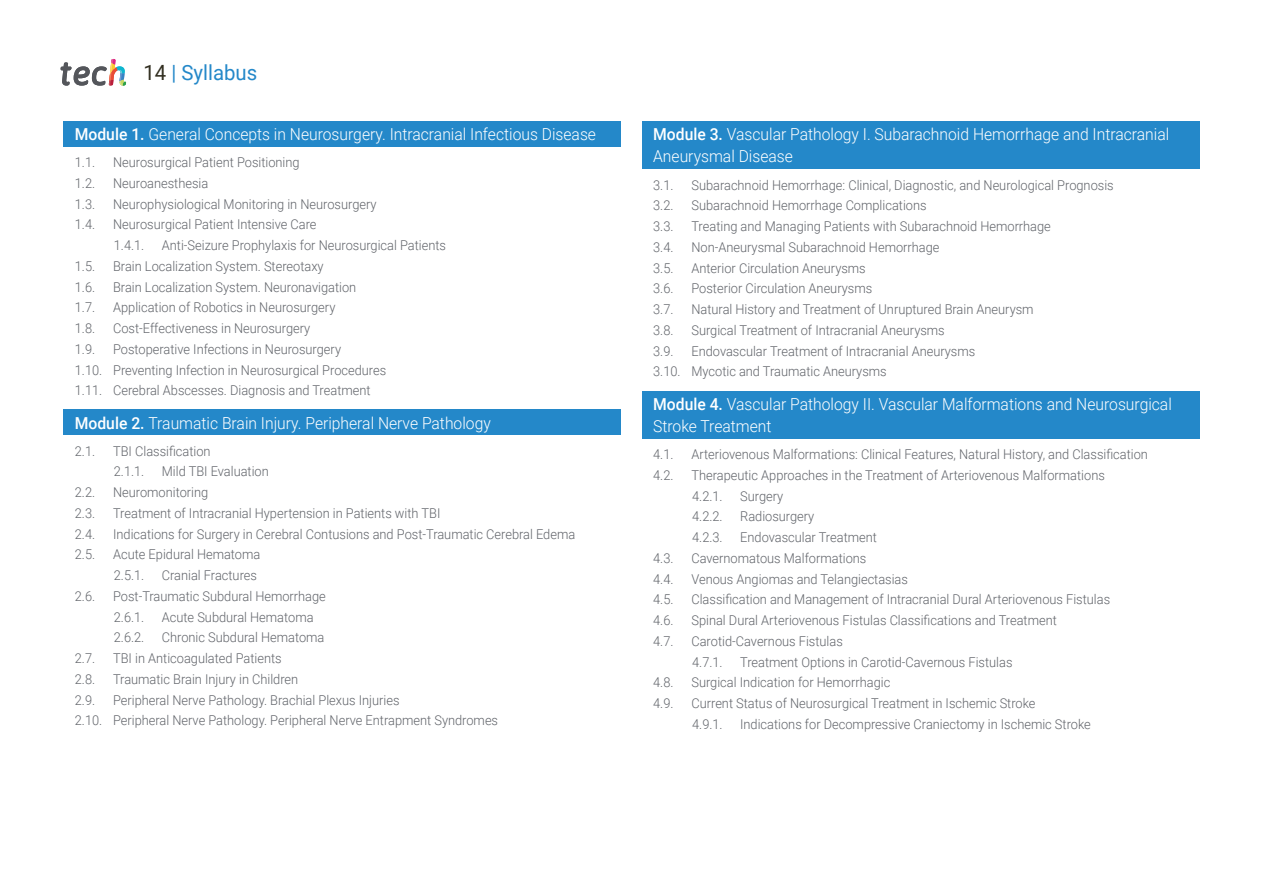
<style>
.page{position:relative;width:1263px;height:893px;background:#fff}
.page>*{position:absolute;margin:0;border:0;box-sizing:border-box;transform-origin:0 0}
.t1{font:21px "Roboto";color:#2488c9}
.t2{font:300 16.5px/22.5px "Roboto";color:#fff;scale:.95 1}
.t3{font:300 13.5px/20.7px "Roboto";color:#61646a;scale:.95 1}
.s1{color:#312e20}
.s2{font-weight:500}
</style>
<div class="page">
<div style="left:64px;top:121px;width:557px;height:25px;background:#2488c9"></div>
<div style="left:64px;top:410px;width:557px;height:25px;background:#2488c9"></div>
<div style="left:642px;top:121px;width:557px;height:48px;background:#2488c9"></div>
<div style="left:642px;top:391px;width:557px;height:47px;background:#2488c9"></div>
<svg style="left:61px;top:59px;width:65px;height:27px"></svg>
<h1 class="t1" style="left:144px;top:57px;width:115px"><span class="s1">14</span> | Syllabus</h1>
<p class="t2" style="left:75px;top:122px;width:550px"><span class="s2">Module 1.</span> General Concepts in Neurosurgery. Intracranial Infectious Disease</p>
<p class="t3" style="left:75px;top:151px;width:23px">1.1.</p>
<p class="t3" style="left:113px;top:151px;width:198px">Neurosurgical Patient Positioning</p>
<p class="t3" style="left:75px;top:172px;width:23px">1.2.</p>
<p class="t3" style="left:113px;top:172px;width:102px">Neuroanesthesia</p>
<p class="t3" style="left:75px;top:193px;width:23px">1.3.</p>
<p class="t3" style="left:113px;top:193px;width:279px">Neurophysiological Monitoring in Neurosurgery</p>
<p class="t3" style="left:75px;top:214px;width:23px">1.4.</p>
<p class="t3" style="left:113px;top:214px;width:216px">Neurosurgical Patient Intensive Care<br>1.4.1.</p>
<p class="t3" style="left:162px;top:234px;width:301px">Anti-Seizure Prophylaxis for Neurosurgical Patients</p>
<p class="t3" style="left:75px;top:255px;width:23px">1.5.</p>
<p class="t3" style="left:113px;top:255px;width:223px">Brain Localization System. Stereotaxy</p>
<p class="t3" style="left:75px;top:276px;width:23px">1.6.</p>
<p class="t3" style="left:113px;top:276px;width:257px">Brain Localization System. Neuronavigation</p>
<p class="t3" style="left:75px;top:297px;width:23px">1.7.</p>
<p class="t3" style="left:113px;top:297px;width:236px">Application of Robotics in Neurosurgery</p>
<p class="t3" style="left:75px;top:317px;width:23px">1.8.</p>
<p class="t3" style="left:113px;top:317px;width:209px">Cost-Effectiveness in Neurosurgery</p>
<p class="t3" style="left:75px;top:338px;width:23px">1.9.</p>
<p class="t3" style="left:75px;top:338px;width:329px;text-indent:38px">Postoperative Infections in Neurosurgery<br>1.10. Preventing Infection in Neurosurgical Procedures<br>1.11. Cerebral Abscesses. Diagnosis and Treatment</p>
<p class="t2" style="left:75px;top:411px;width:439px"><span class="s2">Module 2.</span> Traumatic Brain Injury. Peripheral Nerve Pathology</p>
<p class="t3" style="left:75px;top:440px;width:23px">2.1.</p>
<p class="t3" style="left:113px;top:440px;width:104px">TBI Classification<br>2.1.1.</p>
<p class="t3" style="left:162px;top:461px;width:114px">Mild TBI Evaluation</p>
<p class="t3" style="left:75px;top:481px;width:23px">2.2.</p>
<p class="t3" style="left:113px;top:481px;width:102px">Neuromonitoring</p>
<p class="t3" style="left:75px;top:502px;width:23px">2.3.</p>
<p class="t3" style="left:113px;top:502px;width:346px">Treatment of Intracranial Hypertension in Patients with TBI</p>
<p class="t3" style="left:75px;top:523px;width:23px">2.4.</p>
<p class="t3" style="left:113px;top:523px;width:488px">Indications for Surgery in Cerebral Contusions and Post-Traumatic Cerebral Edema</p>
<p class="t3" style="left:75px;top:544px;width:23px">2.5.</p>
<p class="t3" style="left:113px;top:544px;width:157px">Acute Epidural Hematoma<br>2.5.1.</p>
<p class="t3" style="left:162px;top:564px;width:102px">Cranial Fractures</p>
<p class="t3" style="left:75px;top:585px;width:23px">2.6.</p>
<p class="t3" style="left:113px;top:585px;width:225px">Post-Traumatic Subdural Hemorrhage<br>2.6.1.</p>
<p class="t3" style="left:162px;top:606px;width:161px">Acute Subdural Hematoma</p>
<p class="t3" style="left:114px;top:627px;width:34px">2.6.2.</p>
<p class="t3" style="left:162px;top:627px;width:173px">Chronic Subdural Hematoma</p>
<p class="t3" style="left:75px;top:647px;width:23px">2.7.</p>
<p class="t3" style="left:113px;top:647px;width:179px">TBI in Anticoagulated Patients</p>
<p class="t3" style="left:75px;top:668px;width:23px">2.8.</p>
<p class="t3" style="left:113px;top:668px;width:196px">Traumatic Brain Injury in Children</p>
<p class="t3" style="left:75px;top:689px;width:23px">2.9.</p>
<p class="t3" style="left:75px;top:689px;width:447px;text-indent:38px">Peripheral Nerve Pathology. Brachial Plexus Injuries<br>2.10. Peripheral Nerve Pathology. Peripheral Nerve Entrapment Syndromes</p>
<p class="t2" style="left:653px;top:122px;width:545px"><span class="s2">Module 3.</span> Vascular Pathology I. Subarachnoid Hemorrhage and Intracranial<br>Aneurysmal Disease</p>
<p class="t3" style="left:653px;top:174px;width:23px">3.1.</p>
<p class="t3" style="left:691px;top:174px;width:446px">Subarachnoid Hemorrhage: Clinical, Diagnostic, and Neurological Prognosis</p>
<p class="t3" style="left:653px;top:195px;width:23px">3.2.</p>
<p class="t3" style="left:691px;top:195px;width:249px">Subarachnoid Hemorrhage Complications</p>
<p class="t3" style="left:653px;top:215px;width:23px">3.3.</p>
<p class="t3" style="left:691px;top:215px;width:380px">Treating and Managing Patients with Subarachnoid Hemorrhage</p>
<p class="t3" style="left:653px;top:236px;width:23px">3.4.</p>
<p class="t3" style="left:691px;top:236px;width:263px">Non-Aneurysmal Subarachnoid Hemorrhage</p>
<p class="t3" style="left:653px;top:257px;width:23px">3.5.</p>
<p class="t3" style="left:691px;top:257px;width:185px">Anterior Circulation Aneurysms</p>
<p class="t3" style="left:653px;top:278px;width:23px">3.6.</p>
<p class="t3" style="left:691px;top:278px;width:192px">Posterior Circulation Aneurysms</p>
<p class="t3" style="left:653px;top:298px;width:23px">3.7.</p>
<p class="t3" style="left:691px;top:298px;width:362px">Natural History and Treatment of Unruptured Brain Aneurysm</p>
<p class="t3" style="left:653px;top:319px;width:23px">3.8.</p>
<p class="t3" style="left:691px;top:319px;width:268px">Surgical Treatment of Intracranial Aneurysms</p>
<p class="t3" style="left:653px;top:340px;width:23px">3.9.</p>
<p class="t3" style="left:653px;top:340px;width:341px;text-indent:38px">Endovascular Treatment of Intracranial Aneurysms<br>3.10. Mycotic and Traumatic Aneurysms</p>
<p class="t2" style="left:653px;top:392px;width:547px"><span class="s2">Module 4.</span> Vascular Pathology II. Vascular Malformations and Neurosurgical<br>Stroke Treatment</p>
<p class="t3" style="left:653px;top:443px;width:23px">4.1.</p>
<p class="t3" style="left:691px;top:443px;width:482px">Arteriovenous Malformations: Clinical Features, Natural History, and Classification</p>
<p class="t3" style="left:653px;top:464px;width:23px">4.2.</p>
<p class="t3" style="left:691px;top:464px;width:437px">Therapeutic Approaches in the Treatment of Arteriovenous Malformations<br>4.2.1.</p>
<p class="t3" style="left:740px;top:485px;width:47px">Surgery</p>
<p class="t3" style="left:692px;top:506px;width:34px">4.2.2.</p>
<p class="t3" style="left:740px;top:506px;width:80px">Radiosurgery</p>
<p class="t3" style="left:692px;top:526px;width:34px">4.2.3.</p>
<p class="t3" style="left:740px;top:526px;width:145px">Endovascular Treatment</p>
<p class="t3" style="left:653px;top:547px;width:23px">4.3.</p>
<p class="t3" style="left:691px;top:547px;width:186px">Cavernomatous Malformations</p>
<p class="t3" style="left:653px;top:568px;width:23px">4.4.</p>
<p class="t3" style="left:691px;top:568px;width:229px">Venous Angiomas and Telangiectasias</p>
<p class="t3" style="left:653px;top:589px;width:23px">4.5.</p>
<p class="t3" style="left:691px;top:589px;width:442px">Classification and Management of Intracranial Dural Arteriovenous Fistulas</p>
<p class="t3" style="left:653px;top:609px;width:23px">4.6.</p>
<p class="t3" style="left:691px;top:609px;width:386px">Spinal Dural Arteriovenous Fistulas Classifications and Treatment</p>
<p class="t3" style="left:653px;top:630px;width:23px">4.7.</p>
<p class="t3" style="left:691px;top:630px;width:161px">Carotid-Cavernous Fistulas<br>4.7.1.</p>
<p class="t3" style="left:740px;top:651px;width:288px">Treatment Options in Carotid-Cavernous Fistulas</p>
<p class="t3" style="left:653px;top:672px;width:23px">4.8.</p>
<p class="t3" style="left:691px;top:672px;width:211px">Surgical Indication for Hemorrhagic</p>
<p class="t3" style="left:653px;top:692px;width:23px">4.9.</p>
<p class="t3" style="left:691px;top:692px;width:364px">Current Status of Neurosurgical Treatment in Ischemic Stroke<br>4.9.1.</p>
<p class="t3" style="left:740px;top:713px;width:371px">Indications for Decompressive Craniectomy in Ischemic Stroke</p>
</div>
